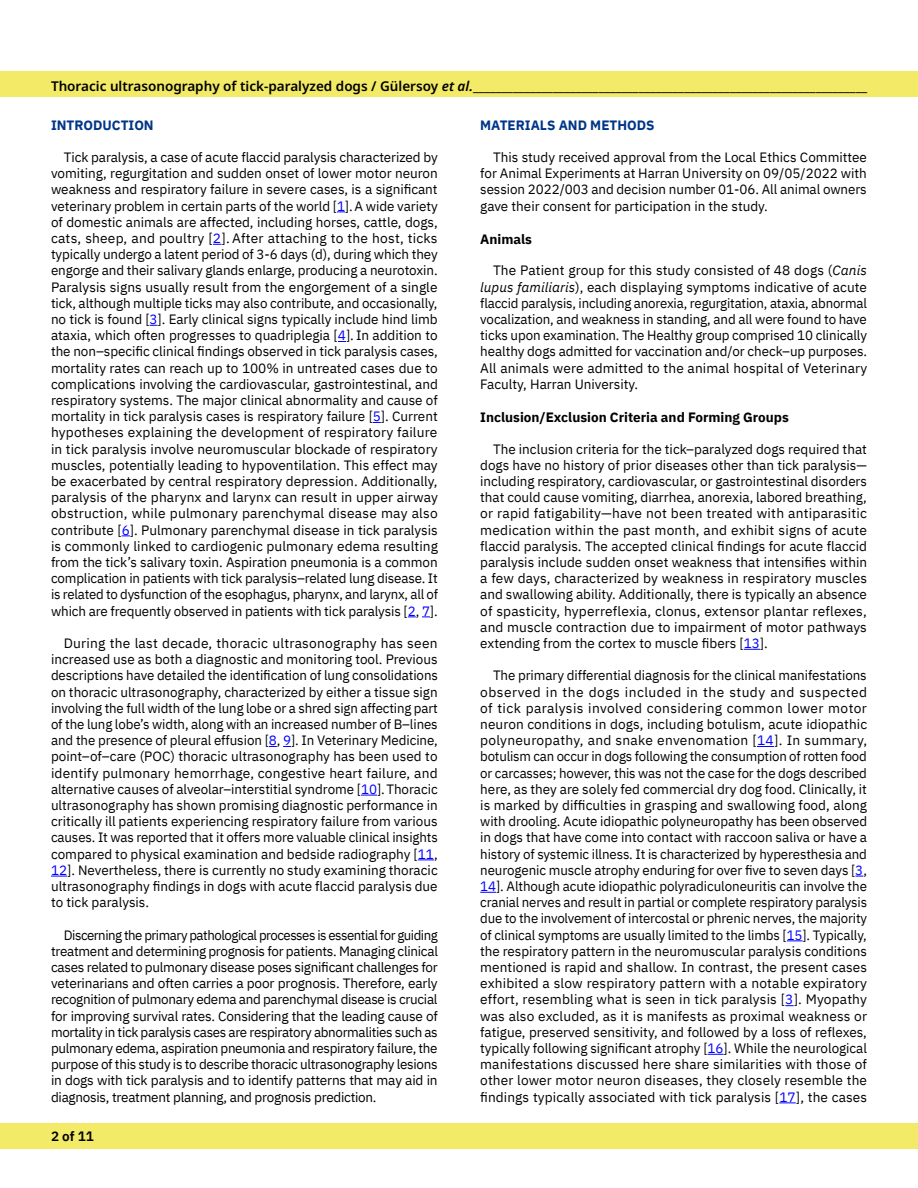
<style>
.page{position:relative;width:918px;height:1188px;background:#fff}
.page>*{position:absolute;margin:0;border:0;box-sizing:border-box;transform-origin:0 0}
.t1{font:13.5px/16.2px "IBM Plex Sans";color:#000;text-align:justify}
.t2{font:600 13.5px "Noto Sans";color:#000}
.t3{font:700 13.5px "IBM Plex Sans";color:#000}
.t4{font:700 13.5px "IBM Plex Sans";color:#003687}
.t5{font:600 13.5px "IBM Plex Sans";color:#000}
.s1{font-style:italic}
.s2{color:#00f}
</style>
<div class="page">
<div style="left:0;top:71px;width:918px;height:26px;background:#f3ea67"></div>
<div style="left:0;top:1123px;width:918px;height:25px;background:#f3ea67"></div>
<svg style="left:361px;top:795px;width:16px;height:1px"></svg>
<svg style="left:418px;top:859px;width:16px;height:1px"></svg>
<svg style="left:51px;top:876px;width:16px;height:1px"></svg>
<svg style="left:744px;top:649px;width:16px;height:1px"></svg>
<svg style="left:757px;top:746px;width:17px;height:1px"></svg>
<svg style="left:480px;top:892px;width:16px;height:1px"></svg>
<svg style="left:787px;top:940px;width:16px;height:1px"></svg>
<svg style="left:708px;top:1054px;width:16px;height:1px"></svg>
<svg style="left:779px;top:1102px;width:17px;height:1px"></svg>
<p class="t2" style="left:51px;top:79px;width:818px">Thoracic ultrasonography of tick-paralyzed dogs / Gülersoy <span class="s1">et al.</span>_____________________________________________________________________</p>
<p class="t4" style="left:51px;top:114px;width:104px">INTRODUCTION</p>
<p class="t1" style="left:51px;top:148px;width:388px;text-indent:13px">Tick paralysis, a case of acute flaccid paralysis characterized by vomiting, regurgitation and sudden onset of lower motor neuron weakness and respiratory failure in severe cases, is a significant veterinary problem in certain parts of the world [<span class="s2">1</span>].A wide variety of domestic animals are affected, including horses, cattle, dogs, cats, sheep, and poultry [<span class="s2">2</span>]. After attaching to the host, ticks typically undergo a latent period of 3-6 days (d), during which they engorge and their salivary glands enlarge, producing a neurotoxin.<br>Paralysis signs usually result from the engorgement of a single tick, although multiple ticks may also contribute, and occasionally, no tick is found [<span class="s2">3</span>]. Early clinical signs typically include hind limb ataxia, which often progresses to quadriplegia [<span class="s2">4</span>]. In addition to the non–specific clinical findings observed in tick paralysis cases, mortality rates can reach up to 100% in untreated cases due to complications involving the cardiovascular, gastrointestinal, and respiratory systems. The major clinical abnormality and cause of mortality in tick paralysis cases is respiratory failure [<span class="s2">5</span>]. Current hypotheses explaining the development of respiratory failure in tick paralysis involve neuromuscular blockade of respiratory muscles, potentially leading to hypoventilation. This effect may be exacerbated by central respiratory depression. Additionally, paralysis of the pharynx and larynx can result in upper airway obstruction, while pulmonary parenchymal disease may also contribute [<span class="s2">6</span>]. Pulmonary parenchymal disease in tick paralysis is commonly linked to cardiogenic pulmonary edema resulting from the tick’s salivary toxin. Aspiration pneumonia is a common complication in patients with tick paralysis–related lung disease. It is related to dysfunction of the esophagus, pharynx, and larynx, all of which are frequently observed in patients with tick paralysis [<span class="s2">2</span>, <span class="s2">7</span>].</p>
<p class="t1" style="left:51px;top:634px;width:388px;text-indent:13px">During the last decade, thoracic ultrasonography has seen increased use as both a diagnostic and monitoring tool. Previous descriptions have detailed the identification of lung consolidations on thoracic ultrasonography, characterized by either a tissue sign involving the full width of the lung lobe or a shred sign affecting part of the lung lobe’s width, along with an increased number of B–lines and the presence of pleural effusion [<span class="s2">8</span>, <span class="s2">9</span>]. In Veterinary Medicine, point–of–care (POC) thoracic ultrasonography has been used to identify pulmonary hemorrhage, congestive heart failure, and alternative causes of alveolar–interstitial syndrome [<span class="s2">10</span>].Thoracic ultrasonography has shown promising diagnostic performance in critically ill patients experiencing respiratory failure from various causes. It was reported that it offers more valuable clinical insights compared to physical examination and bedside radiography [<span class="s2">11</span>, <span class="s2">12</span>]. Nevertheless, there is currently no study examining thoracic ultrasonography findings in dogs with acute flaccid paralysis due to tick paralysis.</p>
<p class="t1" style="left:51px;top:926px;width:389px;text-indent:13px">Discerning the primary pathological processes is essential for guiding treatment and determining prognosis for patients. Managing clinical cases related to pulmonary disease poses significant challenges for veterinarians and often carries a poor prognosis. Therefore, early recognition of pulmonary edema and parenchymal disease is crucial for improving survival rates. Considering that the leading cause of mortality in tick paralysis cases are respiratory abnormalities such as pulmonary edema, aspiration pneumonia and respiratory failure, the purpose of this study is to describe thoracic ultrasonography lesions in dogs with tick paralysis and to identify patterns that may aid in diagnosis, treatment planning, and prognosis prediction.</p>
<p class="t5" style="left:51px;top:1126px;width:44px">2 of 11</p>
<p class="t4" style="left:480px;top:114px;width:176px">MATERIALS AND METHODS</p>
<p class="t1" style="left:480px;top:148px;width:388px;text-indent:13px">This study received approval from the Local Ethics Committee for Animal Experiments at Harran University on 09/05/2022 with session 2022/003 and decision number 01-06. All animal owners gave their consent for participation in the study.</p>
<p class="t3" style="left:480px;top:228px;width:53px">Animals</p>
<p class="t1" style="left:480px;top:261px;width:388px;text-indent:13px">The Patient group for this study consisted of 48 dogs (<span class="s1">Canis lupus familiaris</span>), each displaying symptoms indicative of acute flaccid paralysis, including anorexia, regurgitation, ataxia, abnormal vocalization, and weakness in standing, and all were found to have ticks upon examination. The Healthy group comprised 10 clinically healthy dogs admitted for vaccination and/or check–up purposes.<br>All animals were admitted to the animal hospital of Veterinary Faculty, Harran University.</p>
<p class="t3" style="left:480px;top:406px;width:310px">Inclusion/Exclusion Criteria and Forming Groups</p>
<p class="t1" style="left:480px;top:440px;width:388px;text-indent:13px">The inclusion criteria for the tick–paralyzed dogs required that dogs have no history of prior diseases other than tick paralysis— including respiratory, cardiovascular, or gastrointestinal disorders that could cause vomiting, diarrhea, anorexia, labored breathing, or rapid fatigability—have not been treated with antiparasitic medication within the past month, and exhibit signs of acute flaccid paralysis. The accepted clinical findings for acute flaccid paralysis include sudden onset weakness that intensifies within a few days, characterized by weakness in respiratory muscles and swallowing ability. Additionally, there is typically an absence of spasticity, hyperreflexia, clonus, extensor plantar reflexes, and muscle contraction due to impairment of motor pathways extending from the cortex to muscle fibers [<span class="s2">13</span>].</p>
<p class="t1" style="left:480px;top:666px;width:388px;text-indent:13px">The primary differential diagnosis for the clinical manifestations observed in the dogs included in the study and suspected of tick paralysis involved considering common lower motor neuron conditions in dogs, including botulism, acute idiopathic polyneuropathy, and snake envenomation [<span class="s2">14</span>]. In summary, botulism can occur in dogs following the consumption of rotten food or carcasses; however, this was not the case for the dogs described here, as they are solely fed commercial dry dog food. Clinically, it is marked by difficulties in grasping and swallowing food, along with drooling. Acute idiopathic polyneuropathy has been observed in dogs that have come into contact with raccoon saliva or have a history of systemic illness. It is characterized by hyperesthesia and neurogenic muscle atrophy enduring for over five to seven days [<span class="s2">3</span>, <span class="s2">14</span>]. Although acute idiopathic polyradiculoneuritis can involve the cranial nerves and result in partial or complete respiratory paralysis due to the involvement of intercostal or phrenic nerves, the majority of clinical symptoms are usually limited to the limbs [<span class="s2">15</span>]. Typically, the respiratory pattern in the neuromuscular paralysis conditions mentioned is rapid and shallow. In contrast, the present cases exhibited a slow respiratory pattern with a notable expiratory effort, resembling what is seen in tick paralysis [<span class="s2">3</span>]. Myopathy was also excluded, as it is manifests as proximal weakness or fatigue, preserved sensitivity, and followed by a loss of reflexes, typically following significant atrophy [<span class="s2">16</span>]. While the neurological manifestations discussed here share similarities with those of other lower motor neuron diseases, they closely resemble the findings typically associated with tick paralysis [<span class="s2">17</span>], the cases</p>
</div>
